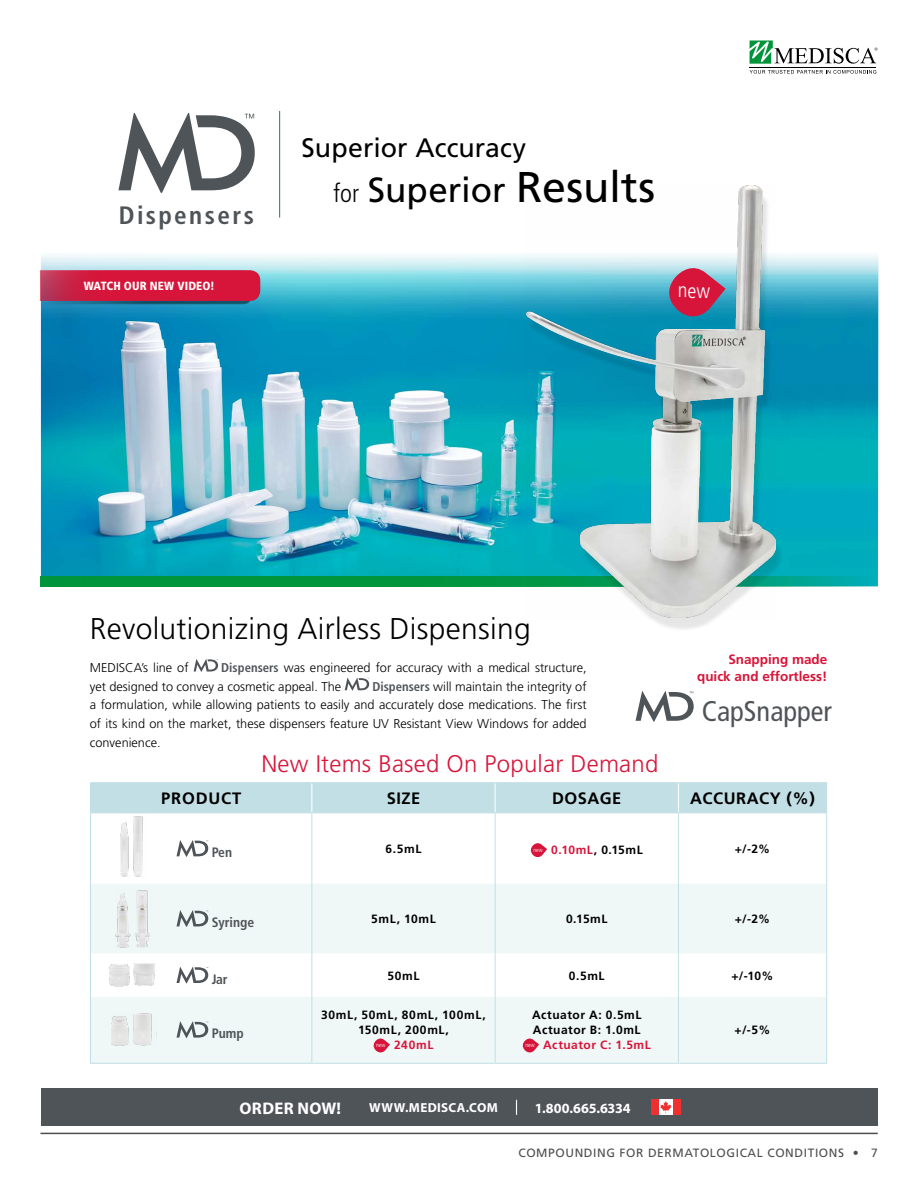
<style>
.page{position:relative;width:918px;height:1188px;background:#fff}
.page>*{position:absolute;margin:0;border:0;box-sizing:border-box;transform-origin:0 0}
.t1{font:34.95px "Frutiger LT Std";color:#000}
.t2{font:300 30px "Frutiger LT Std";letter-spacing:.01em;color:#000}
.t3{font:condensed 28.5px "Frutiger LT Std";color:#4f5459}
.t4{font:26.7px "Frutiger LT Std";color:#000}
.t5{font:700 condensed 25.2px "Frutiger LT Std";letter-spacing:.095em;color:#4f5459}
.t6{font:300 24px "Frutiger LT Std";letter-spacing:.01em;color:#d7153a}
.t7{font:300 condensed 21px "Frutiger LT Std";color:#fff}
.t8{font:700 16.8px "Myriad Pro";letter-spacing:.02em;color:#fff}
.t9{font:700 16.5px "Frutiger LT Std";letter-spacing:.03em;color:#000}
.t10{font:700 16.5px "Frutiger LT Std";letter-spacing:.05em;color:#000}
.t11{font:700 14.1px "Myriad Pro";letter-spacing:-.005em;color:#fff}
.t12{font:700 condensed 13.65px "Frutiger LT Std";color:#4f5459}
.t13{font:700 13.5px/16.5px "Frutiger LT Std";color:#d7153a;text-align:right}
.t14{font:700 13.05px "Myriad Pro";letter-spacing:.03em;color:#fff}
.t15{font:300 12.75px/18.8px "Frutiger LT Std";color:#000}
.t16{font:700 12px/15px "Frutiger LT Std";letter-spacing:.045em;color:#000;text-align:center}
.t17{font:12px "Frutiger LT Std";letter-spacing:.05em;color:#4d4d4f}
.t18{font:900 condensed 11.85px "Frutiger LT Std";letter-spacing:.005em;color:#fff}
.s1{font-weight:300;font-stretch:condensed;font-size:25.65px}
.s2{font-size:43.05px}
.s3{font-weight:700;font-stretch:condensed;color:#4f5459}
.s4{color:#d7153a}
</style>
<div class="page">
<hr style="left:40px;top:1133px;width:838px;height:1px;background:#4d4d4f">
<hr style="left:750px;top:67px;width:126px;height:1px;background:#000">
<svg style="left:750px;top:70px;width:126px;height:4px"></svg>
<svg style="left:750px;top:41px;width:127px;height:23px"></svg>
<svg style="left:636px;top:691px;width:58px;height:31px"></svg>
<svg style="left:194px;top:659px;width:24px;height:13px"></svg>
<svg style="left:345px;top:678px;width:24px;height:13px"></svg>
<div style="left:91px;top:884px;width:735px;height:179px;background:#f0f7f7"></div>
<hr style="left:90px;top:782px;width:222px;height:1px;background:#c2dfe5">
<hr style="left:312px;top:782px;width:183px;height:1px;background:#c2dfe5">
<hr style="left:495px;top:782px;width:183px;height:1px;background:#c2dfe5">
<hr style="left:678px;top:782px;width:149px;height:1px;background:#c2dfe5">
<div style="left:90px;top:783px;width:737px;height:29px;background:#c2dfe5"></div>
<hr style="left:90px;top:812px;width:222px;height:1px;background:#c2dfe5">
<hr style="left:312px;top:812px;width:183px;height:1px;background:#c2dfe5">
<hr style="left:495px;top:812px;width:183px;height:1px;background:#c2dfe5">
<hr style="left:678px;top:812px;width:149px;height:1px;background:#c2dfe5">
<hr style="left:90px;top:813px;width:1px;height:71px;background:#c2dfe5">
<hr style="left:826px;top:813px;width:1px;height:71px;background:#c2dfe5">
<hr style="left:90px;top:884px;width:1px;height:70px;background:#c2dfe5">
<hr style="left:826px;top:884px;width:1px;height:70px;background:#c2dfe5">
<hr style="left:90px;top:954px;width:1px;height:43px;background:#c2dfe5">
<hr style="left:90px;top:997px;width:1px;height:66px;background:#c2dfe5">
<hr style="left:826px;top:997px;width:1px;height:66px;background:#c2dfe5">
<hr style="left:90px;top:1063px;width:222px;height:1px;background:#c2dfe5">
<hr style="left:312px;top:1063px;width:183px;height:1px;background:#c2dfe5">
<hr style="left:495px;top:1063px;width:183px;height:1px;background:#c2dfe5">
<hr style="left:678px;top:1063px;width:149px;height:1px;background:#c2dfe5">
<hr style="left:312px;top:813px;width:1px;height:71px;background:#c2dfe5">
<hr style="left:495px;top:813px;width:1px;height:71px;background:#c2dfe5">
<hr style="left:678px;top:813px;width:1px;height:71px;background:#c2dfe5">
<hr style="left:312px;top:884px;width:1px;height:70px;background:#c2dfe5">
<hr style="left:495px;top:884px;width:1px;height:70px;background:#c2dfe5">
<hr style="left:678px;top:884px;width:1px;height:70px;background:#c2dfe5">
<hr style="left:312px;top:997px;width:1px;height:66px;background:#c2dfe5">
<hr style="left:495px;top:997px;width:1px;height:66px;background:#c2dfe5">
<hr style="left:678px;top:997px;width:1px;height:66px;background:#c2dfe5">
<svg style="left:177px;top:840px;width:31px;height:17px"></svg>
<svg style="left:530px;top:843px;width:17px;height:15px"></svg>
<svg style="left:177px;top:910px;width:31px;height:17px"></svg>
<svg style="left:91px;top:954px;width:736px;height:43px"></svg>
<svg style="left:177px;top:1021px;width:31px;height:17px"></svg>
<svg style="left:371px;top:1037px;width:19px;height:16px"></svg>
<svg style="left:521px;top:1037px;width:18px;height:16px"></svg>
<img style="left:115px;top:888px;width:37px;height:60px">
<img style="left:109px;top:961px;width:48px;height:27px">
<img style="left:112px;top:1012px;width:44px;height:34px">
<img style="left:120px;top:816px;width:23px;height:61px">
<hr style="left:279px;top:111px;width:1px;height:107px;background:#00953a">
<svg style="left:118px;top:113px;width:137px;height:80px"></svg>
<img style="left:41px;top:254px;width:837px;height:332px">
<svg style="left:41px;top:576px;width:836px;height:10px;background:#00984c"></svg>
<div style="left:527px;top:193px;width:256px;height:438px;background:#000;opacity:.1"></div>
<img style="left:527px;top:186px;width:249px;height:432px">
<svg style="left:662px;top:263px;width:64px;height:55px;background:#a16482"></svg>
<svg style="left:41px;top:270px;width:219px;height:35px;background:#bc2549"></svg>
<div style="left:41px;top:1089px;width:837px;height:37px;background:#4f5459"></div>
<div style="left:651px;top:1100px;width:29px;height:15px;background:#fff"></div>
<div style="left:673px;top:1100px;width:7px;height:15px;background:#ee3030"></div>
<div style="left:651px;top:1100px;width:8px;height:15px;background:#ee3030"></div>
<svg style="left:660px;top:1101px;width:11px;height:12px"></svg>
<svg style="left:516px;top:1100px;width:1px;height:15px"></svg>
<h3 class="t5" style="left:119px;top:201px;width:137px">Dispensers</h3>
<p class="t18" style="left:84px;top:279px;width:133px">WATCH OUR NEW VIDEO!</p>
<h3 class="t4" style="left:302px;top:132px;width:226px">Superior Accuracy</h3>
<h1 class="t1" style="left:334px;top:169px;width:323px"><span class="s1">for</span> Superior <span class="s2">Results</span></h1>
<h3 class="t7" style="left:678px;top:278px;width:34px">new</h3>
<h2 class="t2" style="left:90px;top:612px;width:442px">Revolutionizing Airless Dispensing</h2>
<p class="t15" style="left:90px;top:658px;width:498px;text-indent:132px"><span class="s3">Dispensers</span> was engineered for accuracy with a medical structure, yet designed to convey a cosmetic appeal. The</p>
<p class="t15" style="left:90px;top:658px;width:100px">MEDISCA’s line of</p>
<p class="t15" style="left:90px;top:677px;width:498px;text-align:justify;text-indent:283px"><span class="s3">Dispensers</span> will maintain the integrity of a formulation, while allowing patients to easily and accurately dose medications. The first of its kind on the market, these dispensers feature UV Resistant View Windows for added convenience.</p>
<h3 class="t6" style="left:261px;top:750px;width:399px">New Items Based On Popular Demand</h3>
<p class="t13" style="left:697px;top:651px;width:132px">Snapping made quick and effortless!</p>
<h3 class="t3" style="left:702px;top:694px;width:132px">CapSnapper</h3>
<p class="t10" style="left:161px;top:789px;width:82px">PRODUCT</p>
<p class="t9" style="left:387px;top:789px;width:35px">SIZE</p>
<p class="t9" style="left:552px;top:789px;width:71px">DOSAGE</p>
<p class="t9" style="left:690px;top:789px;width:126px">ACCURACY (%)</p>
<p class="t12" style="left:212px;top:844px;width:22px">Pen</p>
<p class="t16" style="left:386px;top:841px;width:37px">6.5mL</p>
<p class="t16" style="left:533px;top:842px;width:111px"><sup>new</sup> <span class="s4">0.10mL</span>, 0.15mL</p>
<p class="t16" style="left:735px;top:841px;width:37px">+/-2%</p>
<p class="t12" style="left:212px;top:914px;width:44px">Syringe</p>
<p class="t16" style="left:371px;top:912px;width:66px">5mL, 10mL</p>
<p class="t16" style="left:566px;top:912px;width:43px">0.15mL</p>
<p class="t16" style="left:735px;top:912px;width:37px">+/-2%</p>
<p class="t12" style="left:212px;top:971px;width:18px">Jar</p>
<p class="t16" style="left:388px;top:968px;width:33px">50mL</p>
<p class="t16" style="left:569px;top:968px;width:37px">0.5mL</p>
<p class="t16" style="left:731px;top:968px;width:44px">+/-10%</p>
<p class="t12" style="left:212px;top:1025px;width:34px">Pump</p>
<p class="t16" style="left:321px;top:1008px;width:166px">30mL, 50mL, 80mL, 100mL,<br>150mL, 200mL,<br><sup>new</sup> <span class="s4">240mL</span></p>
<p class="t16" style="left:525px;top:1008px;width:127px">Actuator A: 0.5mL<br>Actuator B: 1.0mL<br><sup>new</sup> <span class="s4">Actuator C: 1.5mL</span></p>
<h3 class="t8" style="left:240px;top:1097px;width:103px">ORDER NOW!</h3>
<p class="t14" style="left:369px;top:1099px;width:130px">WWW.MEDISCA.COM</p>
<p class="t11" style="left:535px;top:1099px;width:97px">1.800.665.6334</p>
<p class="t16" style="left:735px;top:1023px;width:37px">+/-5%</p>
<p class="t17" style="left:518px;top:1146px;width:361px">COMPOUNDING FOR DERMATOLOGICAL CONDITIONS • 7</p>
</div>
